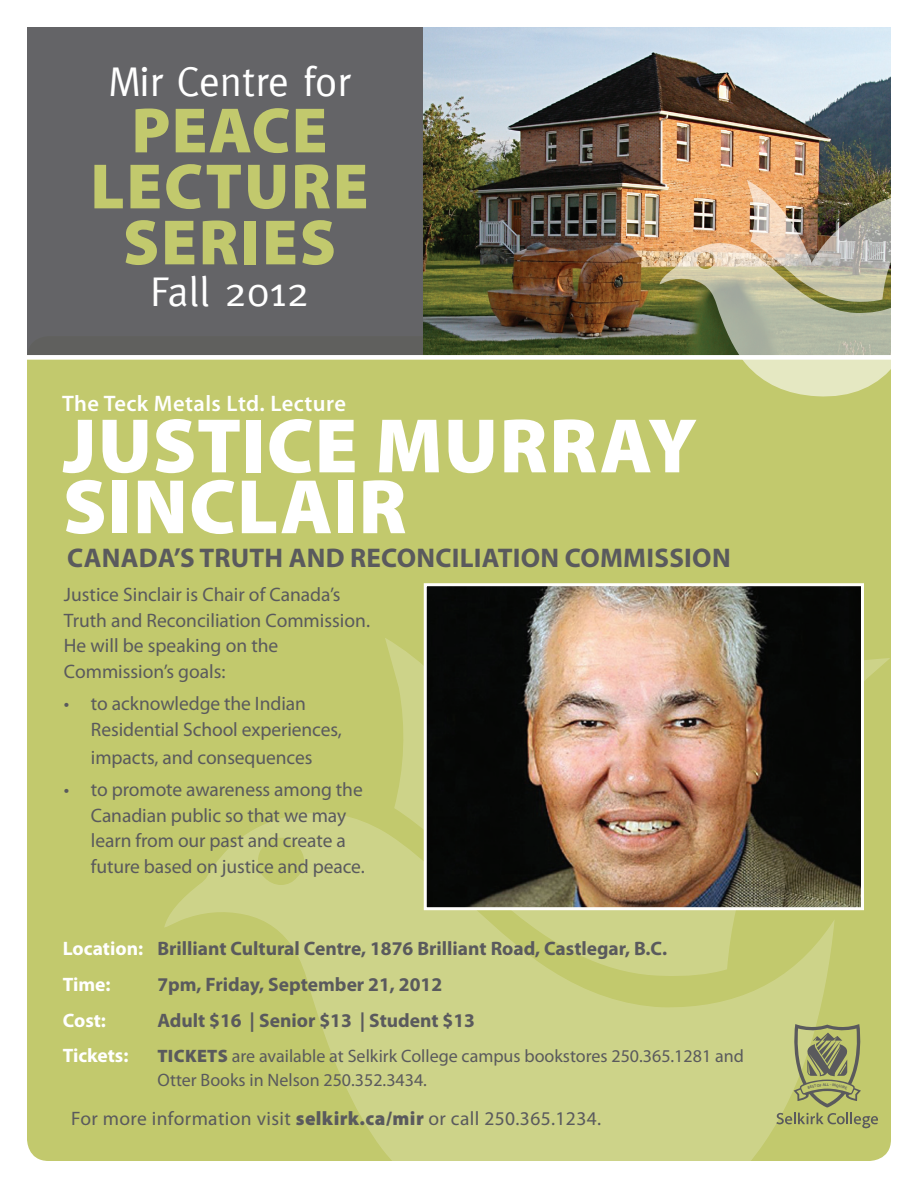
<style>
.page{position:relative;width:918px;height:1188px;background:#fff}
.page>*{position:absolute;margin:0;border:0;box-sizing:border-box;transform-origin:0 0}
.t1{font:900 78px "Myriad Pro";letter-spacing:.015em;color:#fff}
.t2{font:900 64.65px/55.9px "Myriad Pro";letter-spacing:.03em;color:#c2c96d;text-align:center}
.t3{font:41.4px "Meta";color:#fff}
.t4{font:700 27.15px "Myriad Pro";letter-spacing:.01em;color:#5a5a5d}
.t5{font:600 22.5px "Myriad Pro";letter-spacing:.02em;color:#fff}
.t6{font:19.5px/25.5px "Myriad Pro";letter-spacing:-.005em;color:#5a5a5d}
.t7{font:700 19.5px/35.7px "Myriad Pro";color:#5a5a5d}
.t8{font:19.5px "Myriad Pro";letter-spacing:.02em;color:#5a5a5d}
.t9{font:700 19.5px "Myriad Pro";color:#fff}
.t10{font:18px/24px "Myriad Pro";color:#5a5a5d}
.s1{color:#fff}
.s2{font-weight:900}
</style>
<div class="page">
<div style="left:27px;top:336px;width:864px;height:825px;background:#c2c96d;border-radius:22px"></div>
<div style="left:27px;top:27px;width:408px;height:329px;background:#646467"></div>
<img style="left:424px;top:27px;width:467px;height:328px">
<img style="left:660px;top:180px;width:231px;height:217px">
<div style="left:22px;top:355px;width:881px;height:5px;background:#fff"></div>
<svg style="left:164px;top:638px;width:726px;height:523px;fill:#cbd184"></svg>
<svg style="left:776px;top:1113px;width:102px;height:15px"></svg>
<img style="left:428px;top:587px;width:432px;height:319px">
<div style="left:424px;top:583px;width:440px;height:327px;border:3px solid #fffefc"></div>
<svg style="left:793px;top:1024px;width:69px;height:83px"></svg>
<h3 class="t3" style="left:108px;top:58px;width:244px">Mir Centre for</h3>
<h2 class="t2" style="left:90px;top:100px;width:280px">PEACE<br>LECTURE<br>SERIES</h2>
<h3 class="t3" style="left:150px;top:267px;width:160px">Fall 2012</h3>
<p class="t5" style="left:62px;top:390px;width:285px">The Teck Metals Ltd. Lecture</p>
<h1 class="t1" style="left:63px;top:394px;width:174px">JUSTICE</h1>
<h1 class="t1" style="left:375px;top:394px;width:120px">MURRA</h1>
<h1 class="t1" style="left:648px;top:394px;width:51px">Y</h1>
<h1 class="t1" style="left:63px;top:455px;width:260px">SINCLAIR</h1>
<h3 class="t4" style="left:67px;top:540px;width:661px">CANADA’S TRUTH AND RECONCILIATION COMMISSIOn</h3>
<p class="t6" style="left:64px;top:582px;width:308px">Justice Sinclair is Chair of Canada’s<br>Truth and Reconciliation Commission.<br>He will be speaking on the<br>Commission’s goals:</p>
<p class="t6" style="left:91px;top:690px;width:252px;text-indent:-27px">• to acknowledge the Indian<br>Residential School experiences,</p>
<p class="t6" style="left:91px;top:744px;width:223px">impacts, and consequences</p>
<p class="t6" style="left:91px;top:777px;width:275px;text-indent:-27px">• to promote awareness among the<br>Canadian public so that we may learn from our past and create a future based on justice and peace.</p>
<p class="t7" style="left:63px;top:930px;width:606px"><span class="s1">Location:</span> Brilliant Cultural Centre, 1876 Brilliant Road, Castlegar, B.C.<br><span class="s1">Time:</span></p>
<p class="t7" style="left:157px;top:966px;width:286px">7pm, Friday, September 21, 2012</p>
<p class="t9" style="left:63px;top:1007px;width:45px">Cost:</p>
<p class="t7" style="left:157px;top:1002px;width:319px">Adult $16 | Senior $13 | Student $13</p>
<p class="t9" style="left:63px;top:1043px;width:67px">Tickets:</p>
<p class="t10" style="left:157px;top:1044px;width:588px"><span class="s2">TICKETS</span> are available at Selkirk College campus bookstores 250.365.1281 and<br>Otter Books in Nelson 250.352.3434.</p>
<p class="t8" style="left:71px;top:1106px;width:532px">For more information visit <span class="s2">SELKIRK.CA/MIR</span> or call 250.365.1234.</p>
</div>
